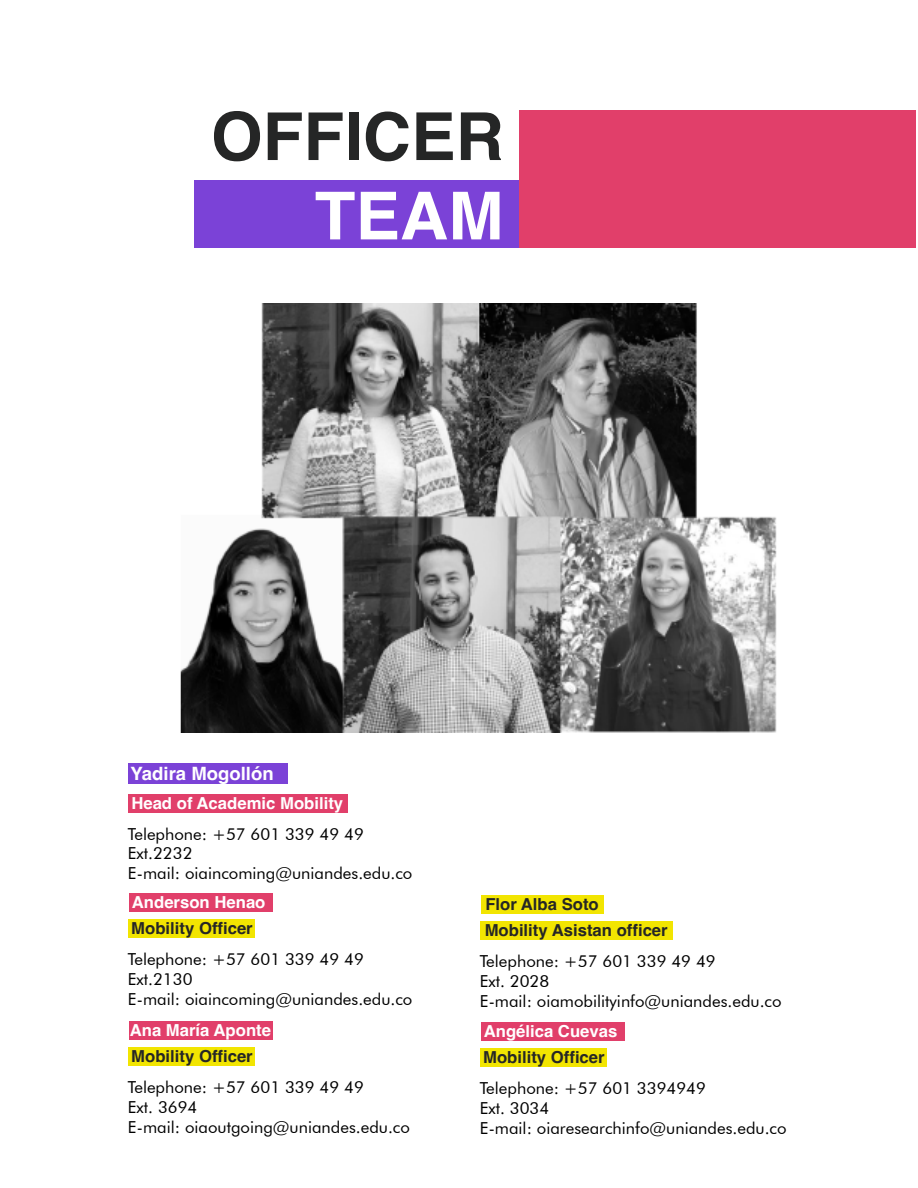
<style>
.page{position:relative;width:918px;height:1188px;background:#fff}
.page>*{position:absolute;margin:0;border:0;box-sizing:border-box;transform-origin:0 0}
.t1{font:700 66.15px "Helvetica";color:#252626}
.t2{font:700 66.15px "Helvetica";color:#fff}
.t3{font:700 18.3px "Helvetica";color:#fff}
.t4{font:16.5px/19.8px "Futura BT";color:#000}
.t5{font:700 16.5px/26.5px "Helvetica";color:#252626}
.t6{font:700 16.5px "Helvetica";color:#fff}
</style>
<div class="page">
<div style="left:129px;top:1021px;width:144px;height:18px;background:#e13f6a"></div>
<div style="left:128px;top:1048px;width:127px;height:18px;background:#f2e501"></div>
<div style="left:194px;top:181px;width:325px;height:67px;background:#7b42d7"></div>
<div style="left:519px;top:110px;width:397px;height:138px;background:#e13f6a"></div>
<div style="left:129px;top:893px;width:144px;height:18px;background:#e13f6a"></div>
<div style="left:128px;top:920px;width:127px;height:18px;background:#f2e501"></div>
<div style="left:128px;top:763px;width:160px;height:21px;background:#7b42d7"></div>
<div style="left:128px;top:794px;width:220px;height:18px;background:#e13f6a"></div>
<div style="left:481px;top:1022px;width:143px;height:18px;background:#e13f6a"></div>
<div style="left:480px;top:1049px;width:127px;height:18px;background:#f2e501"></div>
<div style="left:481px;top:895px;width:123px;height:18px;background:#f2e501"></div>
<div style="left:480px;top:922px;width:193px;height:18px;background:#f2e501"></div>
<img style="left:180px;top:304px;width:597px;height:429px">
<h1 class="t1" style="left:211px;top:96px;width:295px">OFFICER</h1>
<h1 class="t2" style="left:315px;top:176px;width:191px">TEAM</h1>
<p class="t3" style="left:131px;top:762px;width:145px">Yadira Mogollón</p>
<p class="t6" style="left:131px;top:793px;width:213px">Head of Academic Mobility</p>
<p class="t4" style="left:128px;top:824px;width:286px">Telephone: +57 601 339 49 49<br>Ext.2232<br>E-mail: oiaincoming@uniandes.edu.co</p>
<p class="t6" style="left:132px;top:892px;width:135px">Anderson Henao</p>
<p class="t5" style="left:131px;top:917px;width:123px">Mobility Officer</p>
<p class="t4" style="left:128px;top:949px;width:286px">Telephone: +57 601 339 49 49<br>Ext.2130<br>E-mail: oiaincoming@uniandes.edu.co</p>
<p class="t6" style="left:130px;top:1020px;width:143px">Ana María Aponte</p>
<p class="t5" style="left:131px;top:1045px;width:123px">Mobility Officer</p>
<p class="t4" style="left:128px;top:1077px;width:283px">Telephone: +57 601 339 49 49<br>Ext. 3694<br>E-mail: oiaoutgoing@uniandes.edu.co</p>
<p class="t5" style="left:485px;top:892px;width:185px">Flor Alba Soto<br>Mobility Asistan officer</p>
<p class="t4" style="left:480px;top:951px;width:303px">Telephone: +57 601 339 49 49<br>Ext. 2028<br>E-mail: oiamobilityinfo@uniandes.edu.co</p>
<p class="t6" style="left:484px;top:1021px;width:135px">Angélica Cuevas</p>
<p class="t5" style="left:483px;top:1046px;width:123px">Mobility Officer</p>
<p class="t4" style="left:480px;top:1078px;width:308px">Telephone: +57 601 3394949<br>Ext. 3034<br>E-mail: oiaresearchinfo@uniandes.edu.co</p>
</div>
